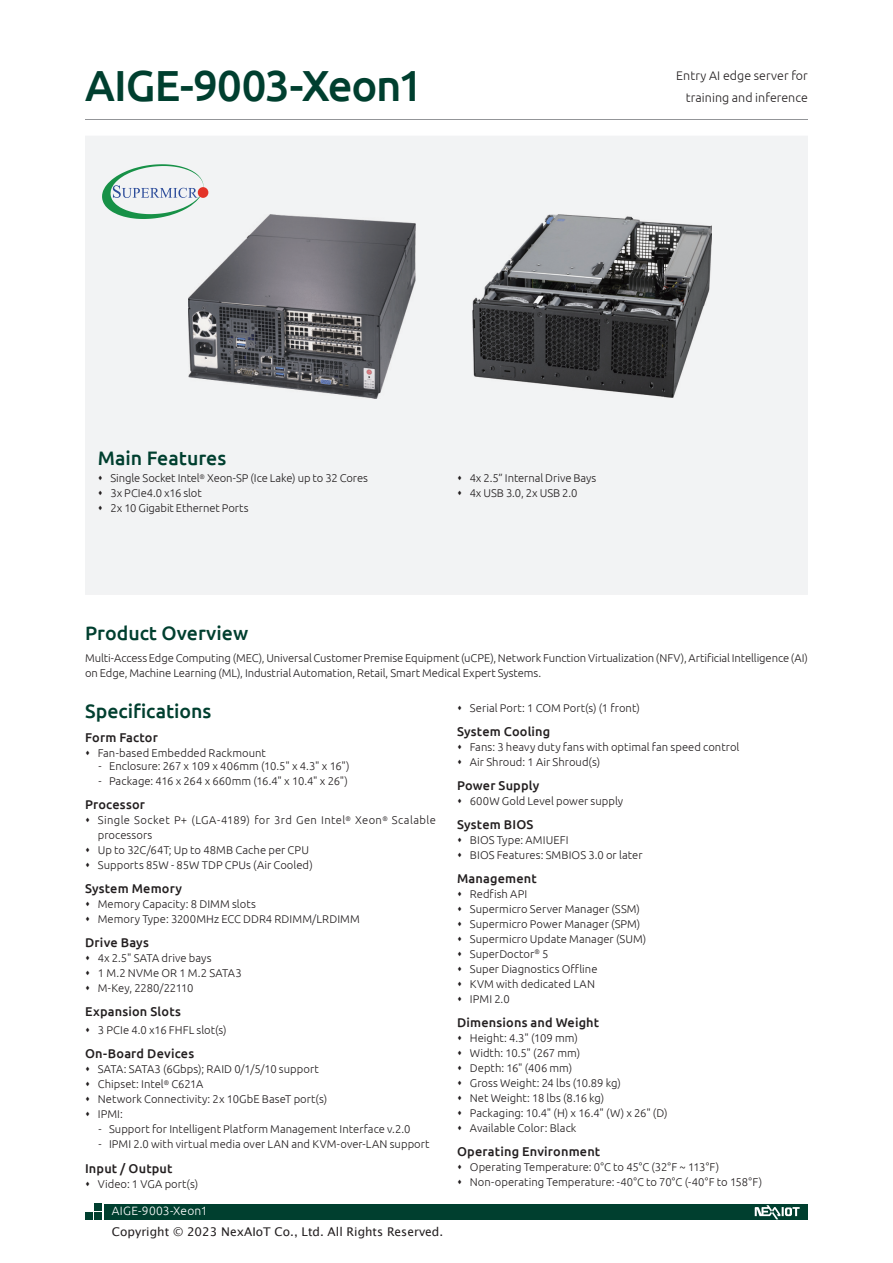
<style>
.page{position:relative;width:893px;height:1263px;background:#fff}
.page>*{position:absolute;margin:0;border:0;box-sizing:border-box;transform-origin:0 0}
.t1{font:500 43.5px "Ubuntu";letter-spacing:-.025em;color:#003f2f}
.t2{font:500 19.5px "Ubuntu";color:#003f2f}
.t3{font:500 12.75px "Ubuntu";letter-spacing:.015em;color:#231f20}
.t4{font:300 12.45px/22.5px "Ubuntu";letter-spacing:.005em;color:#231f20;text-align:right}
.t5{font:12px "Lucida Sans Unicode";color:#231f20}
.t6{font:300 12px "Ubuntu";letter-spacing:.02em;color:#fff}
.t7{font:300 11.25px/15px "Ubuntu";color:#231f20}
</style>
<div class="page">
<div style="left:85px;top:136px;width:723px;height:459px;background:#f2f3f4"></div>
<div style="left:104px;top:1204px;width:704px;height:15px;background:#003f2f"></div>
<div style="left:94px;top:1204px;width:7px;height:7px;background:#003f2f"></div>
<div style="left:94px;top:1212px;width:7px;height:7px;background:#003f2f"></div>
<div style="left:85px;top:1212px;width:7px;height:7px;background:#003f2f"></div>
<hr style="left:85px;top:119px;width:723px;height:1px;background:#939598">
<svg style="left:755px;top:1205px;width:45px;height:14px"></svg>
<svg style="left:102px;top:164px;width:101px;height:55px"></svg>
<div style="left:198px;top:187px;width:10px;height:11px;background:#e33328;border-radius:50%"></div>
<img style="left:188px;top:215px;width:227px;height:183px">
<img style="left:472px;top:215px;width:239px;height:183px">
<svg style="left:99px;top:476px;width:3px;height:5px"></svg>
<svg style="left:99px;top:491px;width:3px;height:5px"></svg>
<svg style="left:99px;top:506px;width:3px;height:5px"></svg>
<svg style="left:458px;top:476px;width:3px;height:5px"></svg>
<svg style="left:458px;top:491px;width:3px;height:5px"></svg>
<h1 class="t1" style="left:85px;top:58px;width:339px">AIGE-9003-Xeon1</h1>
<p class="t4" style="left:676px;top:64px;width:133px">Entry AI edge server for training and inference</p>
<h2 class="t2" style="left:98px;top:446px;width:130px">Main Features</h2>
<p class="t7" style="left:111px;top:471px;width:259px">Single Socket Intel<sup>®</sup> Xeon-SP (Ice Lake) up to 32 Cores<br>3x PCIe4.0 x16 slot<br>2x 10 Gigabit Ethernet Ports</p>
<p class="t7" style="left:470px;top:471px;width:128px">4x 2.5” Internal Drive Bays<br>4x USB 3.0, 2x USB 2.0</p>
<h2 class="t2" style="left:85px;top:621px;width:165px">Product Overview</h2>
<p class="t7" style="left:85px;top:650px;width:724px">Multi-Access Edge Computing (MEC), Universal Customer Premise Equipment (uCPE), Network Function Virtualization (NFV), Artificial Intelligence (AI) on Edge, Machine Learning (ML), Industrial Automation, Retail, Smart Medical Expert Systems.</p>
<h2 class="t2" style="left:85px;top:699px;width:128px">Specifications</h2>
<p class="t3" style="left:85px;top:729px;width:74px">Form Factor</p>
<p class="t7" style="left:98px;top:745px;width:170px">Fan-based Embedded Rackmount</p>
<p class="t7" style="left:99px;top:759px;width:253px">- Enclosure: 267 x 109 x 406mm (10.5" x 4.3" x 16")</p>
<p class="t7" style="left:99px;top:774px;width:251px">- Package: 416 x 264 x 660mm (16.4" x 10.4" x 26")</p>
<p class="t3" style="left:85px;top:797px;width:61px">Processor</p>
<p class="t7" style="left:98px;top:813px;width:340px">Single Socket P+ (LGA-4189) for 3rd Gen Intel<sup>®</sup> Xeon<sup>®</sup> Scalable processors<br>Up to 32C/64T; Up to 48MB Cache per CPU<br>Supports 85W - 85W TDP CPUs (Air Cooled)</p>
<p class="t3" style="left:85px;top:881px;width:99px">System Memory</p>
<p class="t7" style="left:98px;top:897px;width:264px">Memory Capacity: 8 DIMM slots<br>Memory Type: 3200MHz ECC DDR4 RDIMM/LRDIMM</p>
<p class="t3" style="left:85px;top:935px;width:65px">Drive Bays</p>
<p class="t7" style="left:98px;top:951px;width:145px">4x 2.5" SATA drive bays<br>1 M.2 NVMe OR 1 M.2 SATA3<br>M-Key, 2280/22110</p>
<p class="t3" style="left:85px;top:1004px;width:97px">Expansion Slots</p>
<p class="t7" style="left:98px;top:1023px;width:130px">3 PCIe 4.0 x16 FHFL slot(s)</p>
<p class="t3" style="left:85px;top:1046px;width:111px">On-Board Devices</p>
<p class="t7" style="left:98px;top:1062px;width:231px">SATA: SATA3 (6Gbps); RAID 0/1/5/10 support<br>Chipset: Intel<sup>®</sup> C621A<br>Network Connectivity: 2x 10GbE BaseT port(s)<br>IPMI:</p>
<p class="t7" style="left:99px;top:1122px;width:314px">- Support for Intelligent Platform Management Interface v.2.0</p>
<p class="t7" style="left:99px;top:1137px;width:333px">- IPMI 2.0 with virtual media over LAN and KVM-over-LAN support</p>
<p class="t3" style="left:85px;top:1160px;width:89px">Input / Output</p>
<p class="t7" style="left:98px;top:1176px;width:102px">Video: 1 VGA port(s)</p>
<p class="t6" style="left:112px;top:1203px;width:97px">AIGE-9003-Xeon1</p>
<p class="t5" style="left:112px;top:1223px;width:333px">Copyright © 2023 NexAIoT Co., Ltd. All Rights Reserved.</p>
<p class="t7" style="left:470px;top:700px;width:172px">Serial Port: 1 COM Port(s) (1 front)</p>
<p class="t3" style="left:457px;top:723px;width:95px">System Cooling</p>
<p class="t7" style="left:470px;top:739px;width:271px">Fans: 3 heavy duty fans with optimal fan speed control<br>Air Shroud: 1 Air Shroud(s)</p>
<p class="t3" style="left:457px;top:777px;width:84px">Power Supply</p>
<p class="t7" style="left:470px;top:793px;width:155px">600W Gold Level power supply</p>
<p class="t3" style="left:457px;top:816px;width:78px">System BIOS</p>
<p class="t7" style="left:470px;top:832px;width:174px">BIOS Type: AMIUEFI<br>BIOS Features: SMBIOS 3.0 or later</p>
<p class="t3" style="left:457px;top:870px;width:81px">Management</p>
<p class="t7" style="left:470px;top:886px;width:178px">Redfish API<br>Supermicro Server Manager (SSM)<br>Supermicro Power Manager (SPM)<br>Supermicro Update Manager (SUM)<br>SuperDoctor<sup>®</sup> 5<br>Super Diagnostics Offline<br>KVM with dedicated LAN<br>IPMI 2.0</p>
<p class="t3" style="left:457px;top:1014px;width:144px">Dimensions and Weight</p>
<p class="t7" style="left:470px;top:1030px;width:199px">Height: 4.3" (109 mm)<br>Width: 10.5" (267 mm)<br>Depth: 16" (406 mm)<br>Gross Weight: 24 lbs (10.89 kg)<br>Net Weight: 18 lbs (8.16 kg)<br>Packaging: 10.4" (H) x 16.4" (W) x 26" (D)<br>Available Color: Black</p>
<p class="t3" style="left:457px;top:1143px;width:145px">Operating Environment</p>
<p class="t7" style="left:470px;top:1159px;width:294px">Operating Temperature: 0°C to 45°C (32°F ~ 113°F)<br>Non-operating Temperature: -40°C to 70°C (-40°F to 158°F)</p>
</div>
